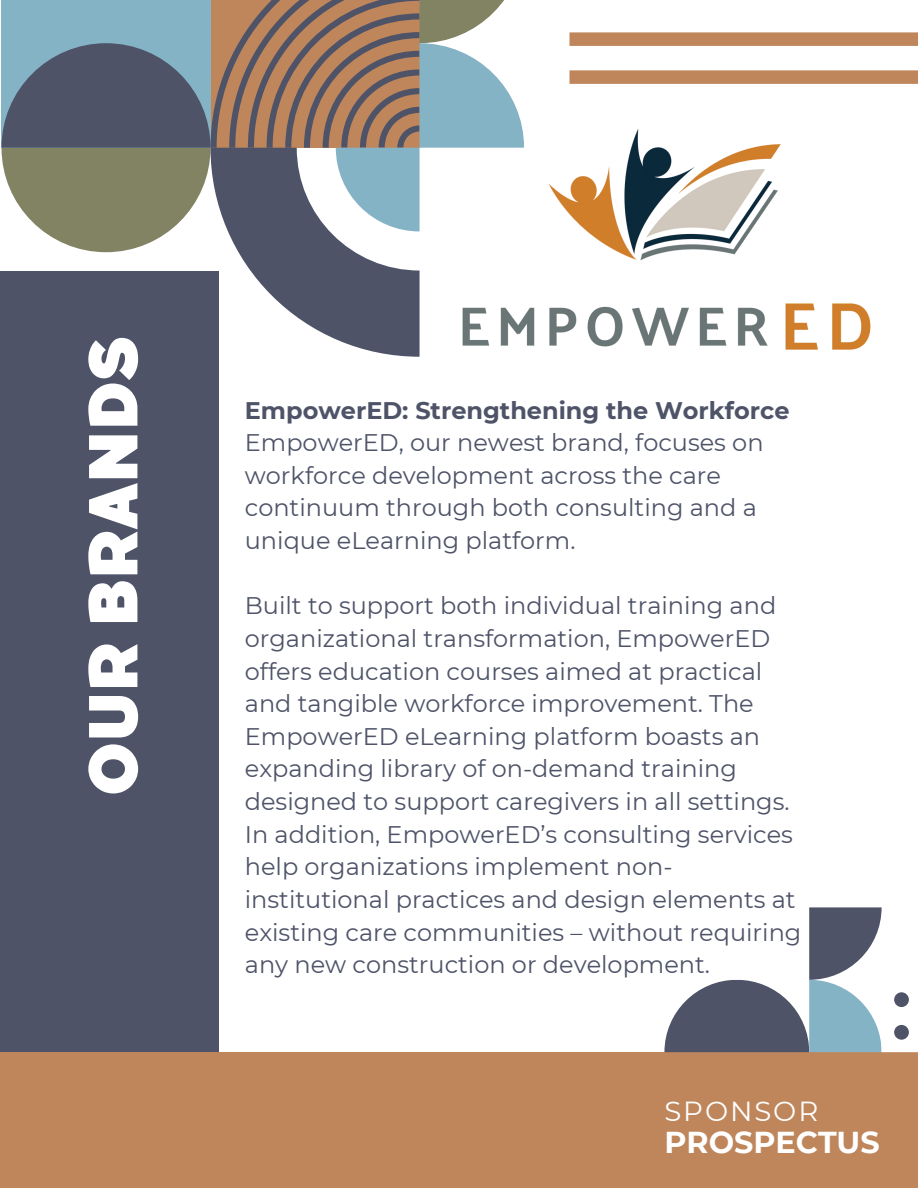
<style>
.page{position:relative;width:918px;height:1188px;background:#fff}
.page>*{position:absolute;margin:0;border:0;box-sizing:border-box;transform-origin:0 0}
.t1{font:900 69.15px "TT Corals";color:#fff}
.t2{font:700 30.15px "Montserrat";color:#fff}
.t3{font:27.6px "Montserrat";letter-spacing:.07em;color:#fff}
.t4{font:24px/32.7px "Montserrat";color:#4e5368}
.t5{font:700 24px "Montserrat";color:#4e5368}
</style>
<div class="page">
<svg style="left:211px;top:252px;width:209px;height:105px;fill:#4e5368"></svg>
<svg style="left:2px;top:0;width:518px;height:252px;background:#8f918e"></svg>
<div style="left:0;top:272px;width:218px;height:916px;background:#4e5368"></div>
<div style="left:0;top:1052px;width:918px;height:136px;background:#bf865b"></div>
<div style="left:570px;top:32px;width:348px;height:14px;background:#bf865b"></div>
<div style="left:570px;top:70px;width:348px;height:14px;background:#bf865b"></div>
<svg style="left:665px;top:907px;width:244px;height:145px"></svg>
<img style="left:441px;top:119px;width:430px;height:231px">
<p class="t1" style="left:72px;top:796px;width:461px;rotate:-90deg">OUR BRANDS</p>
<p class="t5" style="left:245px;top:395px;width:546px">EmpowerED: Strengthening the Workforce</p>
<p class="t4" style="left:245px;top:426px;width:520px">EmpowerED, our newest brand, focuses on workforce development across the care continuum through both consulting and a unique eLearning platform.</p>
<p class="t4" style="left:245px;top:589px;width:558px">Built to support both individual training and organizational transformation, EmpowerED offers education courses aimed at practical and tangible workforce improvement. The EmpowerED eLearning platform boasts an expanding library of on-demand training designed to support caregivers in all settings.<br>In addition, EmpowerED’s consulting services help organizations implement non&shy;institutional practices and design elements at existing care communities – without requiring any new construction or development.</p>
<p class="t3" style="left:664px;top:1094px;width:155px">SPONSOR</p>
<p class="t2" style="left:664px;top:1123px;width:217px">PROSPECTUS</p>
</div>
